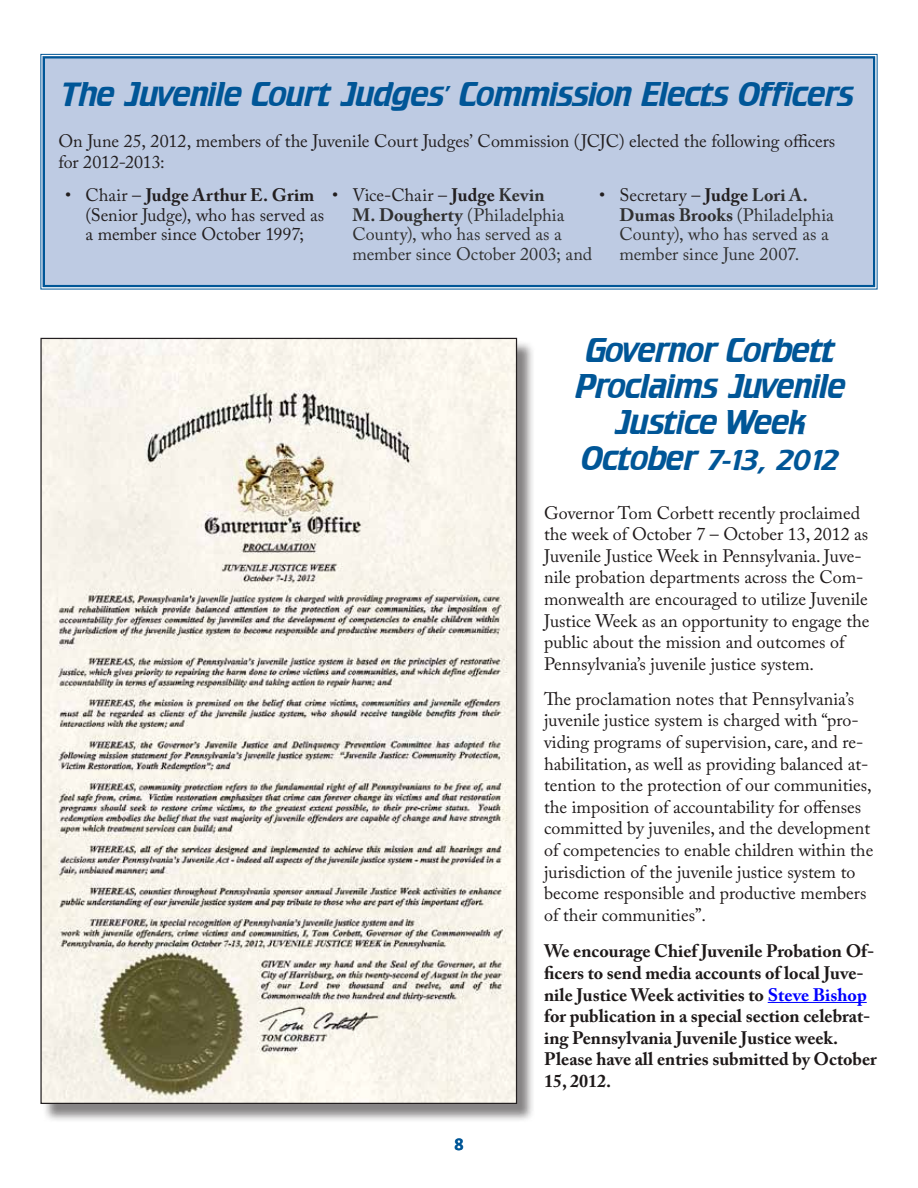
<style>
.page{position:relative;width:918px;height:1188px;background:#fff}
.page>*{position:absolute;margin:0;border:0;box-sizing:border-box;transform-origin:0 0}
.t1{font:30px/36px "Crillee";letter-spacing:-.02em;color:#005697;text-align:center}
.t2{font:18px/21.6px "Adobe Caslon Pro";color:#1e1919}
.t3{font:700 18px/21.6px "Adobe Caslon Pro";color:#1e1919}
.t4{font:18px/19.5px "Adobe Caslon Pro";color:#303030}
.t5{font:18px/19.5px "Adobe Caslon Pro";letter-spacing:-.005em;color:#231f20}
.t6{font:700 18px "Calibri";color:#005697}
.s1{font-weight:700}
.s2{color:#231f20}
.s3{font-weight:700;color:#231f20}
.s4{color:#00f}
</style>
<div class="page">
<hr style="left:768px;top:1002px;width:99px;height:1px;background:#00f">
<div style="left:43px;top:340px;width:493px;height:783px;background:#231f20;opacity:.55"></div>
<img style="left:42px;top:340px;width:473px;height:762px">
<div style="left:40px;top:54px;width:838px;height:236px;background:#becbe3"></div>
<div style="left:43px;top:56px;width:832px;height:231px;border:2px solid #005697"></div>
<h1 class="t1" style="left:64px;top:75px;width:792px">The Juvenile Court Judges’ Commission Elects Officers</h1>
<p class="t5" style="left:58px;top:131px;width:778px;line-height:21px">On June 25, 2012, members of the Juvenile Court Judges’ Commission (JCJC) elected the following officers for 2012-2013:</p>
<p class="t5" style="left:86px;top:185px;width:240px;text-indent:-20px">• Chair – <span class="s1">Judge Arthur E. Grim </span>(Senior Judge), who has served as a member since October 1997;</p>
<p class="t4" style="left:352px;top:185px;width:241px;text-indent:-20px"><span class="s2">• Vice-Chair –</span> <span class="s3">Judge</span> <span class="s1">Kevin<br>M. Dougherty</span> (Philadelphia<br>County), who has served as a member since October 2003; and</p>
<p class="t4" style="left:619px;top:185px;width:216px;text-indent:-20px"><span class="s2">• Secretary –</span> <span class="s3">Judge</span> <span class="s1">Lori A.<br>Dumas Brooks</span> (Philadelphia<br>County), who has served as a member since June 2007.</p>
<p class="t6" style="left:454px;top:1132px;width:11px">8</p>
<h1 class="t1" style="left:576px;top:331px;width:272px">Governor Corbett<br>Proclaims Juvenile<br>Justice Week<br>October 7-13, 2012</h1>
<p class="t2" style="left:544px;top:502px;width:327px">Governor Tom Corbett recently proclaimed the week of October 7 – October 13, 2012 as Juvenile Justice Week in Pennsylvania. Juve&shy;nile probation departments across the Com&shy;monwealth are encouraged to utilize Juvenile Justice Week as an opportunity to engage the public about the mission and outcomes of Pennsylvania’s juvenile justice system.</p>
<p class="t2" style="left:544px;top:688px;width:331px">The proclamation notes that Pennsylvania’s juvenile justice system is charged with “pro&shy;viding programs of supervision, care, and re&shy;habilitation, as well as providing balanced at&shy;tention to the protection of our communities, the imposition of accountability for offenses committed by juveniles, and the development of competencies to enable children within the jurisdiction of the juvenile justice system to become responsible and productive members of their communities”.</p>
<p class="t3" style="left:544px;top:940px;width:334px">We encourage Chief Juvenile Probation Of&shy;ficers to send media accounts of local Juve&shy;nile Justice Week activities to <span class="s4">Steve Bishop </span>for publication in a special section celebrat&shy;ing Pennsylvania Juvenile Justice week.<br>Please have all entries submitted by October 15, 2012.</p>
</div>
